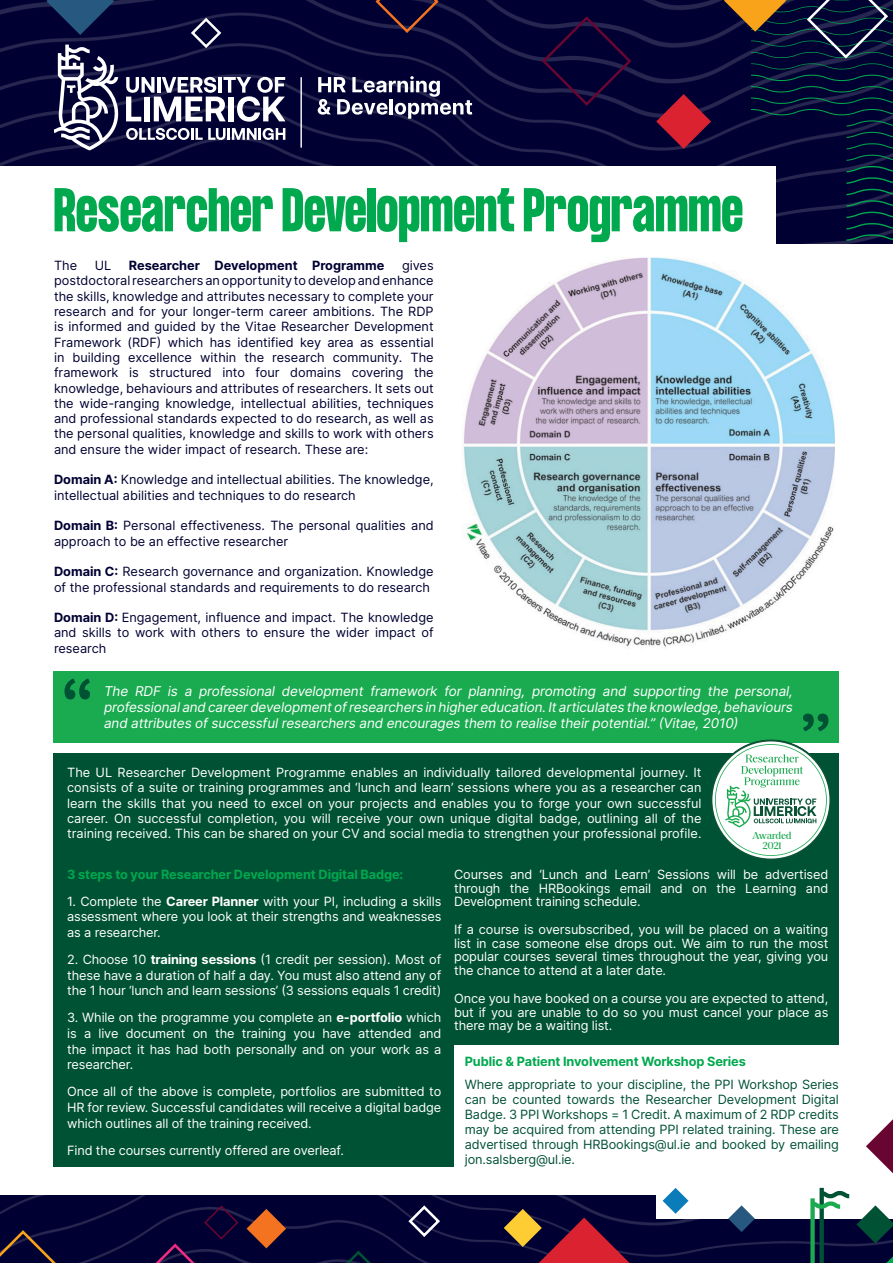
<style>
.page{position:relative;width:893px;height:1263px;background:#fff}
.page>*{position:absolute;margin:0;border:0;box-sizing:border-box;transform-origin:0 0}
.t1{font:700 54px "Formula Condensed";letter-spacing:.01em;color:#00a84e}
.t2{font:italic 13.5px/16.2px "Inter";letter-spacing:-.01em;color:#fff;text-align:justify}
.t3{font:12.75px/15.8px "Inter";letter-spacing:-.01em;color:#fff;text-align:justify}
.t4{font:12.75px/15.3px "Inter";color:#000032}
.t5{font:12.75px/15px "Inter";letter-spacing:-.01em;color:#005235;text-align:justify}
.t6{font:700 12.75px "Inter";letter-spacing:-.01em;color:#00a84e}
.t7{font:700 12.75px "Inter";color:#000032}
.t8{font:500 10.35px/10.4px "Saol Text";letter-spacing:-.03em;color:#1aa94f;text-align:center}
.s1{font-weight:700}
</style>
<div class="page">
<div style="left:54px;top:753px;width:785px;height:413px;background:#005235"></div>
<img style="left:0;top:1196px;width:893px;height:67px">
<div style="left:656px;top:1187px;width:237px;height:32px;background:#fff"></div>
<img style="left:0;top:0;width:893px;height:166px">
<svg style="left:751px;top:98px;width:142px;height:146px;background:#030b36"></svg>
<svg style="left:751px;top:75px;width:142px;height:17px;background:#031738"></svg>
<svg style="left:810px;top:1188px;width:39px;height:75px"></svg>
<svg style="left:247px;top:1209px;width:39px;height:39px;background:#7d3b29"></svg>
<svg style="left:856px;top:1205px;width:37px;height:38px"></svg>
<svg style="left:886px;top:1256px;width:7px;height:7px"></svg>
<svg style="left:728px;top:1205px;width:27px;height:27px"></svg>
<svg style="left:663px;top:1188px;width:25px;height:26px"></svg>
<svg style="left:866px;top:1119px;width:27px;height:54px"></svg>
<svg style="left:143px;top:1241px;width:64px;height:22px"></svg>
<svg style="left:336px;top:1251px;width:45px;height:12px"></svg>
<svg style="left:0;top:1228px;width:75px;height:35px;background:#140e31"></svg>
<svg style="left:504px;top:1209px;width:126px;height:54px;background:#5f2233"></svg>
<div style="left:409px;top:1206px;width:31px;height:30px;border:3px solid #fff;border-radius:50%"></div>
<div style="left:204px;top:1206px;width:34px;height:33px;border:2px solid #690531;border-radius:50%"></div>
<svg style="left:656px;top:94px;width:55px;height:55px;background:#6f1332"></svg>
<svg style="left:46px;top:0;width:68px;height:35px;background:#142d59"></svg>
<svg style="left:540px;top:14px;width:93px;height:94px;background:#0b0535"></svg>
<svg style="left:724px;top:0;width:169px;height:69px;background:#22223b"></svg>
<svg style="left:376px;top:0;width:62px;height:33px;background:#1e1033"></svg>
<svg style="left:126px;top:128px;width:159px;height:12px"></svg>
<svg style="left:126px;top:77px;width:159px;height:45px"></svg>
<svg style="left:54px;top:45px;width:65px;height:105px"></svg>
<svg style="left:318px;top:76px;width:154px;height:43px"></svg>
<hr style="left:300px;top:77px;width:2px;height:71px;background:#fff">
<div style="left:191px;top:18px;width:30px;height:30px;border:2px solid #fff;border-radius:50%"></div>
<div style="left:0;top:166px;width:776px;height:78px;background:#fff"></div>
<img style="left:463px;top:258px;width:372px;height:389px">
<div style="left:54px;top:672px;width:785px;height:71px;background:#1aaa50"></div>
<svg style="left:64px;top:678px;width:26px;height:21px"></svg>
<svg style="left:803px;top:714px;width:25px;height:17px"></svg>
<svg style="left:712px;top:741px;width:117px;height:117px"></svg>
<div style="left:454px;top:1045px;width:395px;height:131px;background:#fff"></div>
<p class="t1" style="left:54px;top:178px;width:690px">Researcher Development Programme</p>
<p class="t4" style="left:54px;top:258px;width:381px;text-align:justify;text-indent:348px">gives postdoctoral researchers an opportunity to develop and enhance the skills, knowledge and attributes necessary to complete your research and for your longer-term career ambitions. The RDP is informed and guided by the Vitae Researcher Development Framework (RDF) which has identified key area as essential in building excellence within the research community. The framework is structured into four domains covering the knowledge, behaviours and attributes of researchers. It sets out the wide-ranging knowledge, intellectual abilities, techniques and professional standards expected to do research, as well as the personal qualities, knowledge and skills to work with others and ensure the wider impact of research. These are:</p>
<p class="t4" style="left:54px;top:472px;width:381px"><span class="s1">Domain A:</span> Knowledge and intellectual abilities. The knowledge, intellectual abilities and techniques to do research</p>
<p class="t4" style="left:54px;top:518px;width:381px"><span class="s1">Domain B:</span> Personal effectiveness. The personal qualities and approach to be an effective researcher</p>
<p class="t4" style="left:54px;top:564px;width:381px"><span class="s1">Domain C:</span> Research governance and organization. Knowledge of the professional standards and requirements to do research</p>
<p class="t4" style="left:54px;top:609px;width:381px;text-align:justify"><span class="s1">Domain D:</span> Engagement, influence and impact. The knowledge and skills to work with others to ensure the wider impact of research</p>
<p class="t2" style="left:104px;top:683px;width:690px">The RDF is a professional development framework for planning, promoting and supporting the personal, professional and career development of researchers in higher education. It articulates the knowledge, behaviours and attributes of successful researchers and encourages them to realise their potential.” (Vitae, 2010)</p>
<p class="t4" style="left:54px;top:258px;width:25px">The</p>
<p class="t4" style="left:95px;top:258px;width:18px">UL</p>
<p class="t7" style="left:129px;top:256px;width:257px">Researcher Development Programme</p>
<p class="t3" style="left:67px;top:764px;width:636px;line-height:15.3px">The UL Researcher Development Programme enables an individually tailored developmental journey. It consists of a suite or training programmes and ‘lunch and learn’ sessions where you as a researcher can learn the skills that you need to excel on your projects and enables you to forge your own successful career. On successful completion, you will receive your own unique digital badge, outlining all of the training received. This can be shared on your CV and social media to strengthen your professional profile.</p>
<p class="t6" style="left:67px;top:865px;width:338px">3 steps to your Researcher Development Digital Badge:</p>
<p class="t3" style="left:67px;top:893px;width:376px">1. Complete the <span class="s1">Career Planner</span> with your PI, including a skills assessment where you look at their strengths and weaknesses as a researcher.</p>
<p class="t3" style="left:67px;top:951px;width:376px">2. Choose 10 <span class="s1">training sessions</span> (1 credit per session). Most of these have a duration of half a day. You must also attend any of the 1 hour ‘lunch and learn sessions’ (3 sessions equals 1 credit)</p>
<p class="t3" style="left:67px;top:1009px;width:376px">3. While on the programme you complete an <span class="s1">e-portfolio</span> which is a live document on the training you have attended and the impact it has had both personally and on your work as a researcher.</p>
<p class="t3" style="left:67px;top:1083px;width:376px">Once all of the above is complete, portfolios are submitted to HR for review. Successful candidates will receive a digital badge which outlines all of the training received.</p>
<p class="t3" style="left:67px;top:1142px;width:278px">Find the courses currently offered are overleaf.</p>
<p class="t8" style="left:752px;top:830px;width:41px">Awarded<br>2021</p>
<p class="t3" style="left:454px;top:867px;width:376px;line-height:13.8px">Courses and ‘Lunch and Learn’ Sessions will be advertised through the HRBookings email and on the Learning and Development training schedule.</p>
<p class="t3" style="left:454px;top:922px;width:376px;line-height:13.8px">If a course is oversubscribed, you will be placed on a waiting list in case someone else drops out. We aim to run the most popular courses several times throughout the year, giving you the chance to attend at a later date.</p>
<p class="t3" style="left:454px;top:991px;width:376px;line-height:13.8px">Once you have booked on a course you are expected to attend, but if you are unable to do so you must cancel your place as there may be a waiting list.</p>
<p class="t6" style="left:465px;top:1052px;width:283px">Public &amp; Patient Involvement Workshop Series</p>
<p class="t5" style="left:465px;top:1076px;width:376px">Where appropriate to your discipline, the PPI Workshop Series can be counted towards the Researcher Development Digital Badge. 3 PPI Workshops = 1 Credit. A maximum of 2 RDP credits may be acquired from attending PPI related training. These are advertised through HRBookings@ul.ie and booked by emailing jon.salsberg@ul.ie.</p>
</div>
